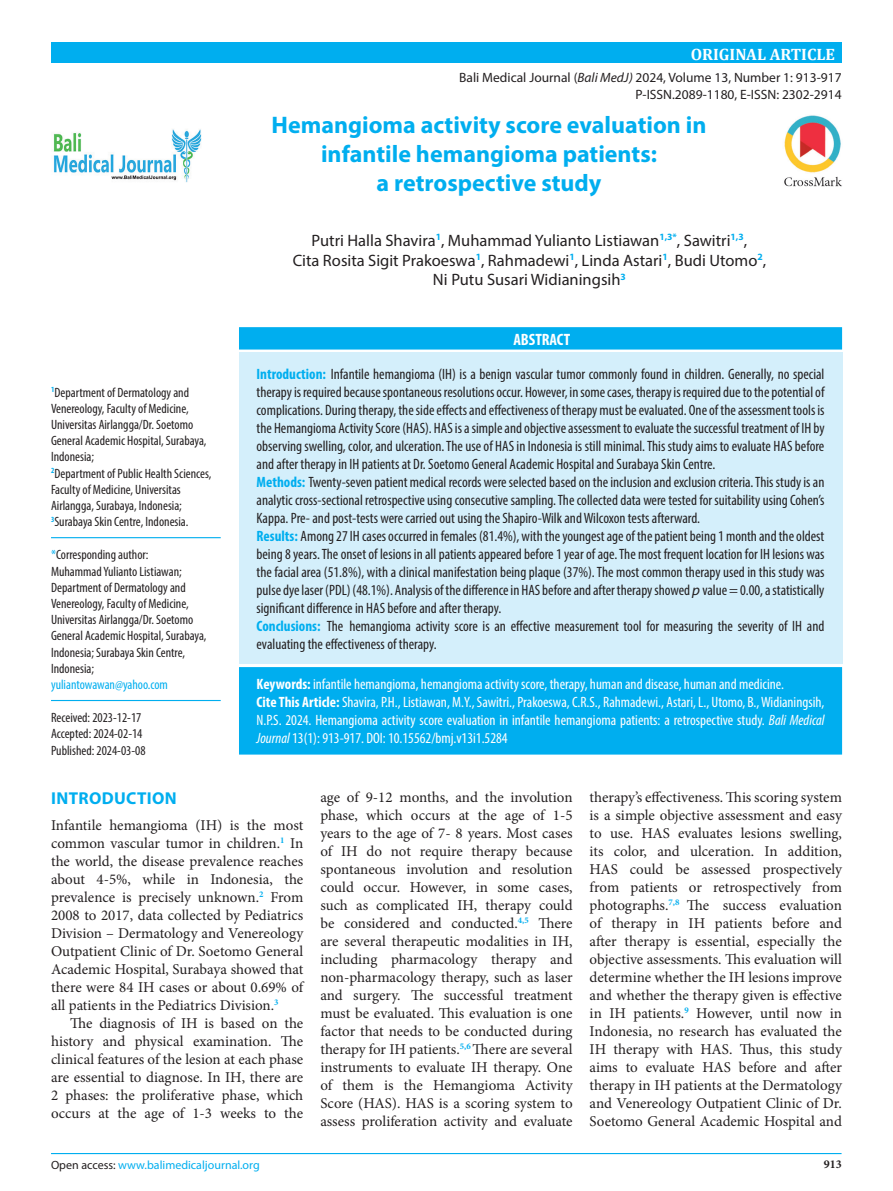
<style>
.page{position:relative;width:893px;height:1191px;background:#fff}
.page>*{position:absolute;margin:0;border:0;box-sizing:border-box;transform-origin:0 0}
.Judul_Naskah{font:700 24px "Myriad Pro";color:#00aeef}
.judul{font:700 17.25px "Myriad Pro";letter-spacing:.02em;color:#00aeef}
.Author{font:16.5px "Myriad Pro";color:#231f20}
.t1{font:700 16.5px "Cambria";color:#fff}
.Default{font:700 condensed 16.5px "Myriad Pro";color:#fff}
.t2{font:15px/18px "Minion Pro";color:#231f20;text-align:justify}
.Abstrak{font:condensed 15px/18px "Myriad Pro";color:#231f20;text-align:justify}
.Keywords{font:condensed 15px/18px "Myriad Pro";color:#fff;text-align:justify}
.Afiliasi{font:condensed 13.5px/16.2px "Myriad Pro";color:#231f20}
.t3{font:13.5px "Myriad Pro";color:#231f20}
.Afiliasi-2{font:condensed 13.5px "Myriad Pro";color:#00aeef}
.judul-2{font:12px "Myriad Pro";color:#00aeef}
.judul-3{font:700 12px "Minion Pro";color:#231f20}
.s1{font-style:italic}
.s2{color:#00aeef}
.s3{font-weight:700;color:#00aeef}
.s4{font-style:italic;font-stretch:normal}
.s5{font-weight:700}
.s6{font-style:italic;color:#231f20}
.s7{color:#231f20}
</style>
<div class="page">
<div style="left:51px;top:43px;width:791px;height:20px;background:#00aeef"></div>
<div style="left:239px;top:327px;width:603px;height:22px;background:#00aeef;border:1px solid #00aeef"></div>
<div style="left:239px;top:353px;width:603px;height:311px;background:#d4effb"></div>
<div style="left:239px;top:667px;width:603px;height:87px;background:#00aeef;border:1px solid #00aeef"></div>
<img style="left:784px;top:115px;width:58px;height:72px">
<hr style="left:51px;top:537px;width:170px;height:1px;background:#00aeef">
<hr style="left:51px;top:700px;width:170px;height:1px;background:#00aeef">
<hr style="left:51px;top:1153px;width:790px;height:1px;background:#00aeef">
<img style="left:53px;top:129px;width:149px;height:54px">
<p class="t1" style="left:691px;top:43px;width:146px">ORIGINAL ARTICLE</p>
<p class="t3" style="left:459px;top:70px;width:384px">Bali Medical Journal (<span class="s1">Bali MedJ)</span> 2024, Volume 13, Number 1: 913-917</p>
<p class="t3" style="left:636px;top:86px;width:207px">P-ISSN.2089-1180, E-ISSN: 2302-2914</p>
<p class="Judul_Naskah" style="left:272px;top:109px;width:436px">Hemangioma activity score evaluation in</p>
<p class="Judul_Naskah" style="left:321px;top:138px;width:337px">infantile hemangioma patients:</p>
<p class="Judul_Naskah" style="left:377px;top:167px;width:226px">a retrospective study</p>
<p class="Author" style="left:312px;top:230px;width:437px">Putri Halla Shavira<sup>1</sup>, Muhammad Yulianto Listiawan<sup>1,3*</sup>, Sawitri<sup>1,3</sup>,</p>
<p class="Author" style="left:293px;top:250px;width:475px">Cita Rosita Sigit Prakoeswa<sup>1</sup>, Rahmadewi<sup>1</sup>, Linda Astari<sup>1</sup>, Budi Utomo<sup>2</sup>,</p>
<p class="Author" style="left:433px;top:270px;width:194px">Ni Putu Susari Widianingsih<sup>3</sup></p>
<p class="Afiliasi" style="left:51px;top:384px;width:157px"><sup>1</sup>Department of Dermatology and<br>Venereology, Faculty of Medicine,<br>Universitas Airlangga/Dr. Soetomo<br>General Academic Hospital, Surabaya,<br>Indonesia;</p>
<p class="Afiliasi" style="left:51px;top:465px;width:162px"><sup>2</sup>Department of Public Health Sciences,<br>Faculty of Medicine, Universitas<br>Airlangga, Surabaya, Indonesia;</p>
<p class="Afiliasi" style="left:51px;top:513px;width:139px"><sup>3</sup>Surabaya Skin Centre, Indonesia.</p>
<p class="Afiliasi" style="left:51px;top:546px;width:99px"><span class="s2">*</span>Corresponding author:</p>
<p class="Afiliasi" style="left:51px;top:563px;width:132px">Muhammad Yulianto Listiawan;</p>
<p class="Afiliasi" style="left:51px;top:579px;width:157px">Department of Dermatology and<br>Venereology, Faculty of Medicine,<br>Universitas Airlangga/Dr. Soetomo<br>General Academic Hospital, Surabaya,<br>Indonesia; Surabaya Skin Centre,<br>Indonesia;</p>
<p class="Afiliasi-2" style="left:51px;top:676px;width:118px">yuliantowawan@yahoo.com</p>
<p class="Afiliasi" style="left:51px;top:709px;width:92px">Received: 2023-12-17</p>
<p class="Afiliasi" style="left:51px;top:725px;width:93px">Accepted: 2024-02-14</p>
<p class="Afiliasi" style="left:51px;top:742px;width:96px">Published: 2024-03-08</p>
<p class="Default" style="left:513px;top:329px;width:58px">ABSTRACT</p>
<p class="Abstrak" style="left:257px;top:365px;width:569px"><span class="s3">Introduction:</span> Infantile hemangioma (IH) is a benign vascular tumor commonly found in children. Generally, no special therapy is required because spontaneous resolutions occur. However, in some cases, therapy is required due to the potential of complications. During therapy, the side effects and effectiveness of therapy must be evaluated. One of the assessment tools is the Hemangioma Activity Score (HAS). HAS is a simple and objective assessment to evaluate the successful treatment of IH by observing swelling, color, and ulceration. The use of HAS in Indonesia is still minimal. This study aims to evaluate HAS before and after therapy in IH patients at Dr. Soetomo General Academic Hospital and Surabaya Skin Centre.</p>
<p class="Abstrak" style="left:257px;top:473px;width:569px"><span class="s3">Methods:</span> Twenty-seven patient medical records were selected based on the inclusion and exclusion criteria. This study is an analytic cross-sectional retrospective using consecutive sampling. The collected data were tested for suitability using Cohen’s Kappa. Pre- and post-tests were carried out using the Shapiro-Wilk and Wilcoxon tests afterward.</p>
<p class="Abstrak" style="left:257px;top:527px;width:569px"><span class="s3">Results:</span> Among 27 IH cases occurred in females (81.4%), with the youngest age of the patient being 1 month and the oldest being 8 years. The onset of lesions in all patients appeared before 1 year of age. The most frequent location for IH lesions was the facial area (51.8%), with a clinical manifestation being plaque (37%). The most common therapy used in this study was pulse dye laser (PDL) (48.1%). Analysis of the difference in HAS before and after therapy showed <span class="s4">p</span> value = 0.00, a statistically significant difference in HAS before and after therapy.</p>
<p class="Abstrak" style="left:257px;top:617px;width:569px"><span class="s3">Conclusions:</span> The hemangioma activity score is an effective measurement tool for measuring the severity of IH and evaluating the effectiveness of therapy.</p>
<p class="Keywords" style="left:257px;top:675px;width:529px"><span class="s5">Keywords:</span> infantile hemangioma, hemangioma activity score, therapy, human and disease, human and medicine.</p>
<p class="Keywords" style="left:257px;top:693px;width:569px"><span class="s5">Cite This Article:</span> Shavira, P.H., Listiawan, M.Y., Sawitri., Prakoeswa, C.R.S., Rahmadewi., Astari, L., Utomo, B., Widianingsih, N.P.S. 2024. Hemangioma activity score evaluation in infantile hemangioma patients: a retrospective study. <span class="s1">Bali Medical Journal</span> 13(1): 913-917. DOI: 10.15562/bmj.v13i1.5284</p>
<p class="judul" style="left:51px;top:786px;width:127px">INTRODUCTION</p>
<p class="t2" style="left:51px;top:816px;width:254px">Infantile hemangioma (IH) is the most common vascular tumor in children.<sup>1</sup> In the world, the disease prevalence reaches about 4-5%, while in Indonesia, the prevalence is precisely unknown.<sup>2</sup> From 2008 to 2017, data collected by Pediatrics Division – Dermatology and Venereology Outpatient Clinic of Dr. Soetomo General Academic Hospital, Surabaya showed that there were 84 IH cases or about 0.69% of all patients in the Pediatrics Division.<sup>3</sup></p>
<p class="t2" style="left:51px;top:1014px;width:254px;text-indent:19px">The diagnosis of IH is based on the history and physical examination. The clinical features of the lesion at each phase are essential to diagnose. In IH, there are 2 phases: the proliferative phase, which occurs at the age of 1-3 weeks to the</p>
<p class="t2" style="left:320px;top:788px;width:254px">age of 9-12 months, and the involution phase, which occurs at the age of 1-5 years to the age of 7- 8 years. Most cases of IH do not require therapy because spontaneous involution and resolution could occur. However, in some cases, such as complicated IH, therapy could be considered and conducted.<sup>4,5</sup> There are several therapeutic modalities in IH, including pharmacology therapy and non-pharmacology therapy, such as laser and surgery. The successful treatment must be evaluated. This evaluation is one factor that needs to be conducted during therapy for IH patients.<sup>5,6</sup> There are several instruments to evaluate IH therapy. One of them is the Hemangioma Activity Score (HAS). HAS is a scoring system to assess proliferation activity and evaluate</p>
<p class="t2" style="left:590px;top:788px;width:254px">therapy’s effectiveness. This scoring system is a simple objective assessment and easy to use. HAS evaluates lesions swelling, its color, and ulceration. In addition, HAS could be assessed prospectively from patients or retrospectively from photographs.<sup>7,8</sup> The success evaluation of therapy in IH patients before and after therapy is essential, especially the objective assessments. This evaluation will determine whether the IH lesions improve and whether the therapy given is effective in IH patients.<sup>9</sup> However, until now in Indonesia, no research has evaluated the IH therapy with HAS. Thus, this study aims to evaluate HAS before and after therapy in IH patients at the Dermatology and Venereology Outpatient Clinic of Dr.<br>Soetomo General Academic Hospital and</p>
<p class="judul-2" style="left:51px;top:1157px;width:355px"><span class="s6">Bali Medical Journal 2024</span><span class="s7">; 13(1): 913-917 | doi:</span> 10.15562/bmj.v13i1.5284</p>
<p class="judul-2" style="left:51px;top:1157px;width:210px"><span class="s7">Open access:</span> www.balimedicaljournal.org</p>
<p class="judul-3" style="left:824px;top:1155px;width:19px">913</p>
</div>
